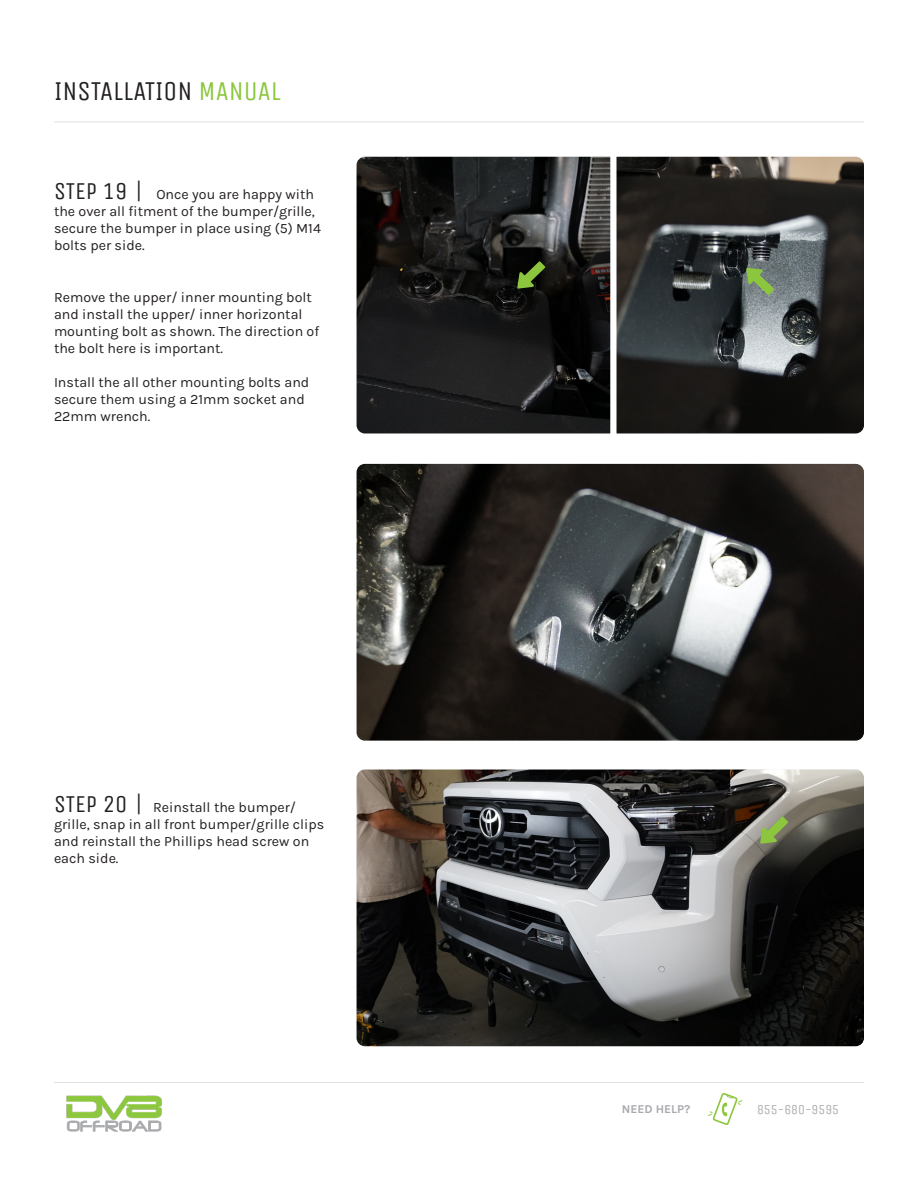
<style>
.page{position:relative;width:918px;height:1188px;background:#fff}
.page>*{position:absolute;margin:0;border:0;box-sizing:border-box;transform-origin:0 0}
.t1{font:27px "Unica One";color:#231f20}
.t2{font:14.25px/17.1px "Karla";color:#231f20}
.t3{font:13.5px "Unica One";color:#aeadad}
.t4{font:700 12px "Karla";color:#a8a9ad}
.s1{color:#8bc63e}
.s2{font-family:"Unica One";font-size:24px}
</style>
<div class="page">
<img style="left:357px;top:464px;width:507px;height:277px">
<img style="left:357px;top:157px;width:253px;height:276px">
<img style="left:617px;top:157px;width:247px;height:276px">
<img style="left:357px;top:770px;width:507px;height:276px">
<hr style="left:54px;top:122px;width:810px;height:1px;background:#e2e0e0">
<svg style="left:708px;top:1093px;width:34px;height:32px"></svg>
<hr style="left:54px;top:1082px;width:810px;height:1px;background:#e2e0e0">
<img style="left:66px;top:1095px;width:96px;height:37px">
<svg style="left:746px;top:268px;width:28px;height:27px"></svg>
<svg style="left:517px;top:261px;width:28px;height:28px"></svg>
<svg style="left:760px;top:816px;width:28px;height:28px"></svg>
<p class="t1" style="left:54px;top:72px;width:228px">INSTALLATION <span class="s1">MANUAL</span></p>
<p class="t2" style="left:54px;top:185px;width:268px"><span class="s2">STEP 19 |</span> Once you are happy with the over all fitment of the bumper/grille, secure the bumper in place using (5) M14 bolts per side.</p>
<p class="t2" style="left:54px;top:288px;width:267px">Remove the upper/ inner mounting bolt and install the upper/ inner horizontal mounting bolt as shown. The direction of the bolt here is important.</p>
<p class="t2" style="left:54px;top:373px;width:257px">Install the all other mounting bolts and secure them using a 21mm socket and<br>22mm wrench.</p>
<p class="t2" style="left:54px;top:798px;width:272px"><span class="s2">STEP 20 |</span> Reinstall the bumper/ grille, snap in all front bumper/grille clips and reinstall the Phillips head screw on each side.</p>
<p class="t4" style="left:622px;top:1101px;width:70px">NEED HELP?</p>
<p class="t3" style="left:757px;top:1100px;width:84px">855-680-9595</p>
</div>
